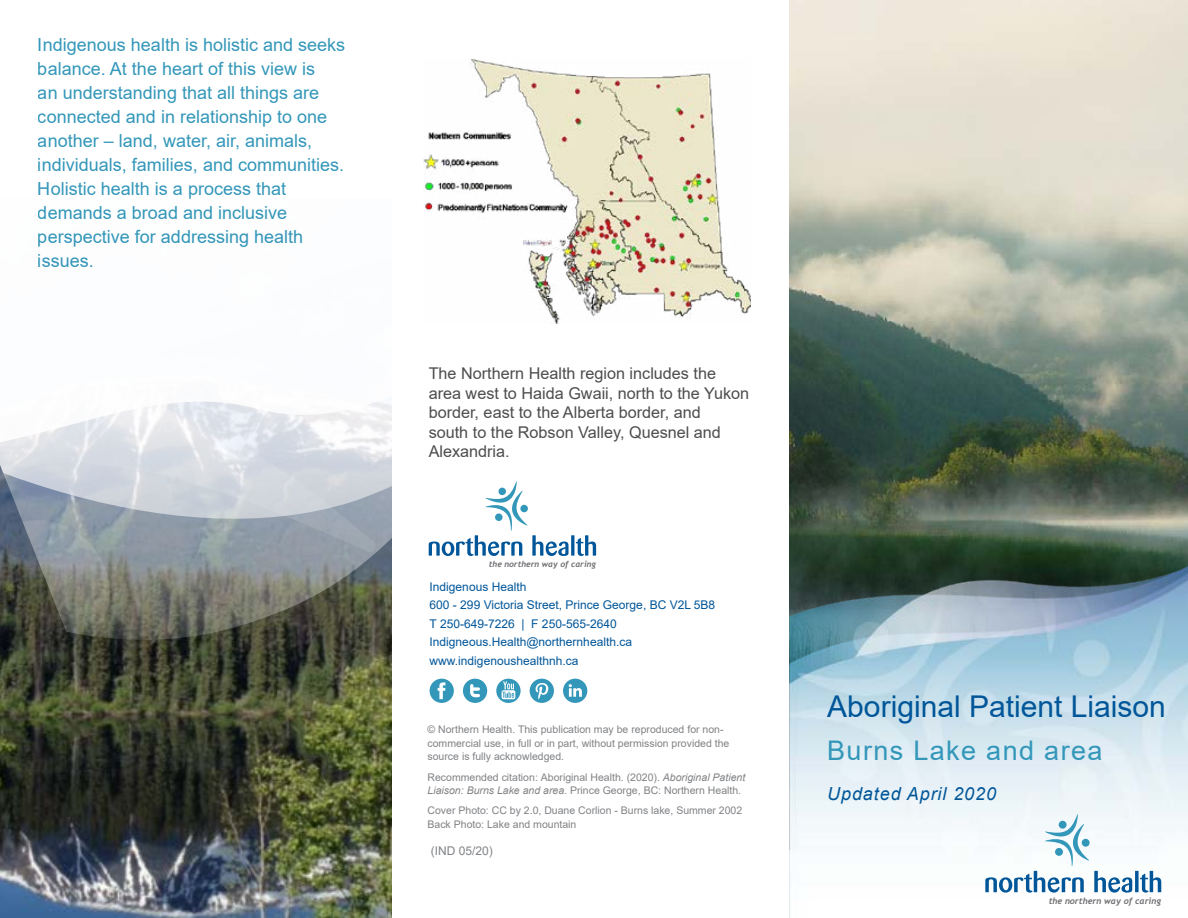
<style>
.page{position:relative;width:1188px;height:918px;background:#fff}
.page>*{position:absolute;margin:0;border:0;box-sizing:border-box;transform-origin:0 0}
.t1{font:30px "Arial";color:#005699}
.t2{font:27px "Arial";letter-spacing:.05em;color:#3397b9}
.t3{font:18px/24px "Arial";color:#3397b9}
.t4{font:italic 18px "Arial";letter-spacing:.05em;color:#005699}
.t5{font:16.2px/19.5px "Arial";color:#4d4d4f}
.t6{font:12px/18.5px "Arial";color:#005699}
.t7{font:12px "Arial";color:#808285}
.t8{font:10.5px/13.5px "Arial";color:#808285}
.t9{font:italic 700 8.85px "Trebuchet";color:#6d6e71}
.t10{font:italic 700 8.4px "Trebuchet";color:#6d6e71}
.s1{font-style:italic}
</style>
<div class="page">
<img style="left:789px;top:0;width:398px;height:558px">
<img style="left:789px;top:558px;width:398px;height:360px">
<img style="left:0;top:689px;width:391px;height:229px">
<svg style="left:1134px;top:871px;width:4px;height:21px"></svg>
<svg style="left:1139px;top:871px;width:21px;height:22px"></svg>
<svg style="left:985px;top:814px;width:146px;height:79px"></svg>
<svg style="left:0;top:653px;width:588px;height:36px"></svg>
<svg style="left:0;top:402px;width:392px;height:251px;background:#646762"></svg>
<svg style="left:0;top:401px;width:378px;height:242px;background:#adb2b5"></svg>
<svg style="left:0;top:513px;width:118px;height:130px;background:#6b716e"></svg>
<svg style="left:428px;top:481px;width:169px;height:75px"></svg>
<svg style="left:529px;top:679px;width:25px;height:24px"></svg>
<svg style="left:563px;top:679px;width:24px;height:24px"></svg>
<svg style="left:463px;top:679px;width:24px;height:24px"></svg>
<svg style="left:429px;top:679px;width:24px;height:24px"></svg>
<svg style="left:496px;top:679px;width:24px;height:24px"></svg>
<img style="left:423px;top:59px;width:327px;height:265px">
<p class="t3" style="left:38px;top:32px;width:309px">Indigenous health is holistic and seeks balance. At the heart of this view is<br>an understanding that all things are connected and in relationship to one another – land, water, air, animals, individuals, families, and communities.<br>Holistic health is a process that demands a broad and inclusive perspective for addressing health issues.</p>
<h3 class="t5" style="left:428px;top:364px;width:322px">The Northern Health region includes the area west to Haida Gwaii, north to the Yukon border, east to the Alberta border, and<br>south to the Robson Valley, Quesnel and Alexandria.</h3>
<p class="t10" style="left:489px;top:559px;width:108px">the northern way of caring</p>
<p class="t6" style="left:429px;top:577px;width:287px">Indigenous Health<br>600 - 299 Victoria Street, Prince George, BC V2L 5B8<br>T 250-649-7226 | F 250-565-2640<br>Indigneous.Health@northernhealth.ca www.indigenoushealthnh.ca</p>
<p class="t8" style="left:427px;top:723px;width:303px">© Northern Health. This publication may be reproduced for non&shy;commercial use, in full or in part, without permission provided the source is fully acknowledged.</p>
<p class="t8" style="left:427px;top:770px;width:319px">Recommended citation: Aboriginal Health. (2020). <span class="s1">Aboriginal Patient<br>Liaison: Burns Lake and area</span>. Prince George, BC: Northern Health.</p>
<p class="t8" style="left:427px;top:804px;width:316px">Cover Photo: CC by 2.0, Duane Corlion - Burns lake, Summer 2002<br>Back Photo: Lake and mountain</p>
<p class="t7" style="left:431px;top:842px;width:64px">(IND 05/20)</p>
<h1 class="t1" style="left:827px;top:686px;width:340px">Aboriginal Patient Liaison</h1>
<h2 class="t2" style="left:827px;top:732px;width:276px">Burns Lake and area</h2>
<h3 class="t4" style="left:827px;top:782px;width:170px">Updated April 2020</h3>
<p class="t9" style="left:1048px;top:896px;width:114px">the northern way of caring</p>
</div>
